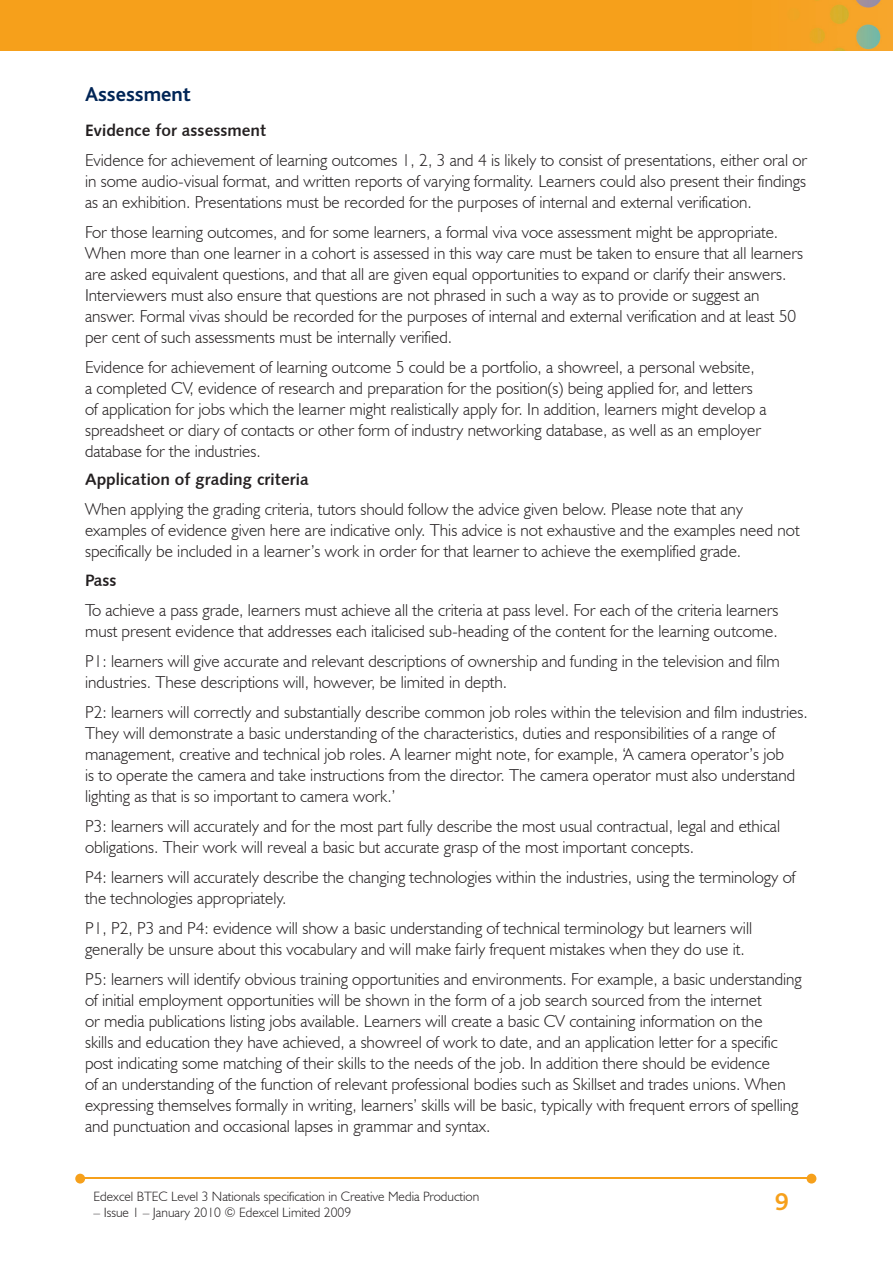
<style>
.page{position:relative;width:893px;height:1263px;background:#fff}
.page>*{position:absolute;margin:0;border:0;box-sizing:border-box;transform-origin:0 0}
.t1{font:700 25.5px "Bliss";color:#f6a01b}
.t2{font:700 21px "Bliss";color:#002556}
.t3{font:300 17.25px/21px "Humanist 521 BT";color:#231f20}
.t4{font:16.5px "Humanist 531 BT Bold A";color:#231f20}
.t5{font:300 13.5px "Humanist 521 BT";color:#231f20}
</style>
<div class="page">
<img style="left:0;top:0;width:893px;height:51px">
<hr style="left:82px;top:1178px;width:728px;height:1px;background:#f6a01b">
<svg style="left:807px;top:1174px;width:9px;height:9px"></svg>
<svg style="left:75px;top:1174px;width:10px;height:9px"></svg>
<p class="t2" style="left:85px;top:83px;width:108px">Assessment</p>
<p class="t4" style="left:85px;top:120px;width:183px">Evidence for assessment</p>
<p class="t3" style="left:85px;top:149px;width:724px;text-align:justify">Evidence for achievement of learning outcomes 1, 2, 3 and 4 is likely to consist of presentations, either oral or in some audio-visual format, and written reports of varying formality. Learners could also present their findings as an exhibition. Presentations must be recorded for the purposes of internal and external verification.</p>
<p class="t3" style="left:85px;top:221px;width:720px">For those learning outcomes, and for some learners, a formal viva voce assessment might be appropriate.<br>When more than one learner in a cohort is assessed in this way care must be taken to ensure that all learners are asked equivalent questions, and that all are given equal opportunities to expand or clarify their answers.<br>Interviewers must also ensure that questions are not phrased in such a way as to provide or suggest an answer. Formal vivas should be recorded for the purposes of internal and external verification and at least 50 per cent of such assessments must be internally verified.</p>
<p class="t3" style="left:85px;top:356px;width:683px">Evidence for achievement of learning outcome 5 could be a portfolio, a showreel, a personal website,<br>a completed CV, evidence of research and preparation for the position(s) being applied for, and letters of application for jobs which the learner might realistically apply for. In addition, learners might develop a spreadsheet or diary of contacts or other form of industry networking database, as well as an employer database for the industries.</p>
<p class="t4" style="left:85px;top:469px;width:225px">Application of grading criteria</p>
<p class="t3" style="left:85px;top:498px;width:716px">When applying the grading criteria, tutors should follow the advice given below. Please note that any examples of evidence given here are indicative only. This advice is not exhaustive and the examples need not specifically be included in a learner’s work in order for that learner to achieve the exemplified grade.</p>
<p class="t4" style="left:85px;top:570px;width:33px">Pass</p>
<p class="t3" style="left:85px;top:599px;width:695px">To achieve a pass grade, learners must achieve all the criteria at pass level. For each of the criteria learners must present evidence that addresses each italicised sub-heading of the content for the learning outcome.</p>
<p class="t3" style="left:85px;top:650px;width:696px">P1: learners will give accurate and relevant descriptions of ownership and funding in the television and film industries. These descriptions will, however, be limited in depth.</p>
<p class="t3" style="left:85px;top:701px;width:724px">P2: learners will correctly and substantially describe common job roles within the television and film industries.<br>They will demonstrate a basic understanding of the characteristics, duties and responsibilities of a range of management, creative and technical job roles. A learner might note, for example, ‘A camera operator’s job<br>is to operate the camera and take instructions from the director. The camera operator must also understand lighting as that is so important to camera work.’</p>
<p class="t3" style="left:85px;top:815px;width:697px">P3: learners will accurately and for the most part fully describe the most usual contractual, legal and ethical obligations. Their work will reveal a basic but accurate grasp of the most important concepts.</p>
<p class="t3" style="left:85px;top:866px;width:712px">P4: learners will accurately describe the changing technologies within the industries, using the terminology of the technologies appropriately.</p>
<p class="t3" style="left:85px;top:917px;width:669px">P1, P2, P3 and P4: evidence will show a basic understanding of technical terminology but learners will generally be unsure about this vocabulary and will make fairly frequent mistakes when they do use it.</p>
<p class="t3" style="left:85px;top:968px;width:718px">P5: learners will identify obvious training opportunities and environments. For example, a basic understanding of initial employment opportunities will be shown in the form of a job search sourced from the internet<br>or media publications listing jobs available. Learners will create a basic CV containing information on the<br>skills and education they have achieved, a showreel of work to date, and an application letter for a specific post indicating some matching of their skills to the needs of the job. In addition there should be evidence<br>of an understanding of the function of relevant professional bodies such as Skillset and trades unions. When expressing themselves formally in writing, learners’ skills will be basic, typically with frequent errors of spelling and punctuation and occasional lapses in grammar and syntax.</p>
<p class="t5" style="left:94px;top:1188px;width:387px">Edexcel BTEC Level 3 Nationals specification in Creative Media Production</p>
<p class="t5" style="left:94px;top:1204px;width:259px">– Issue 1 – January 2010 © Edexcel Limited 2009</p>
<h1 class="t1" style="left:775px;top:1189px;width:15px">9</h1>
</div>
